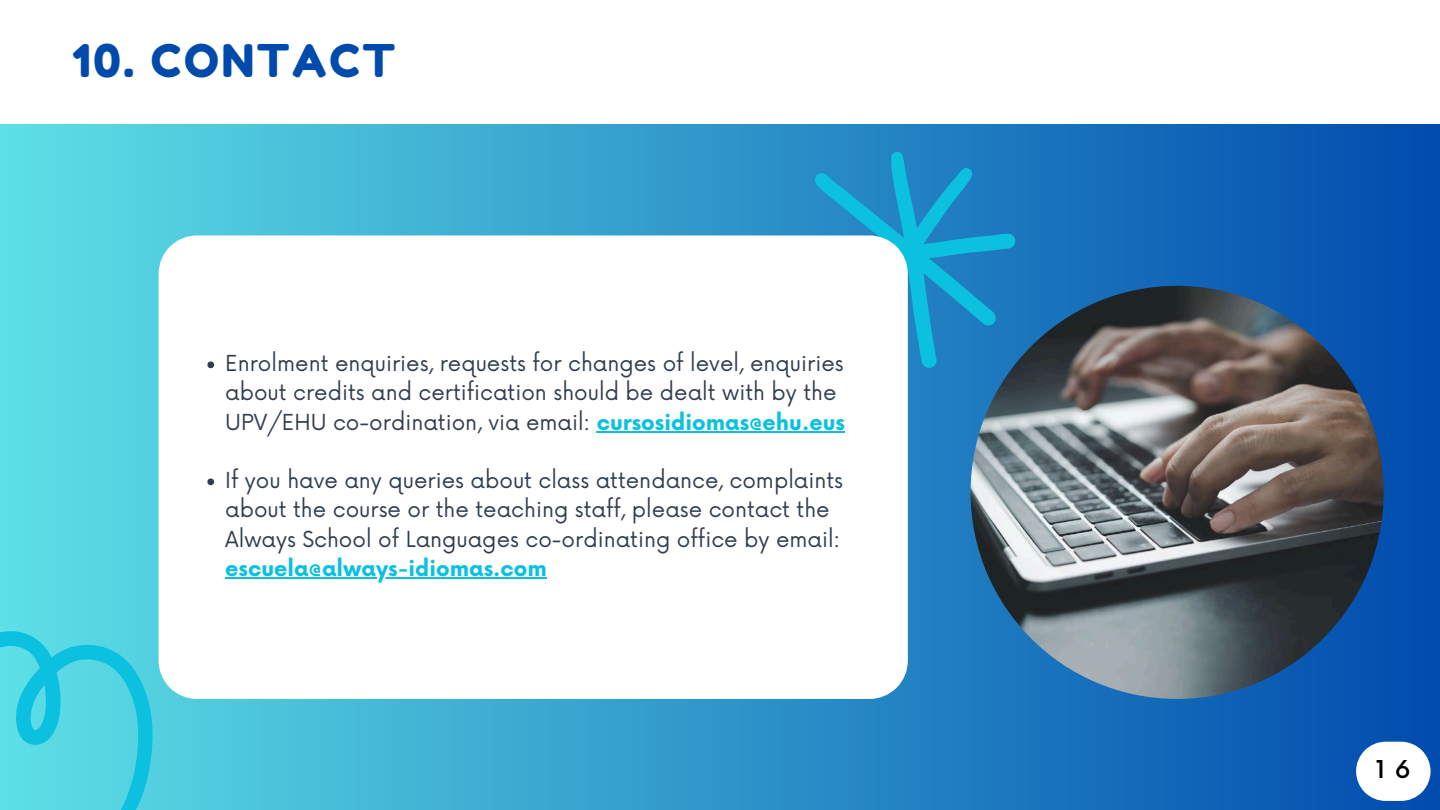
<style>
.page{position:relative;width:1440px;height:810px;background:#fff}
.page>*{position:absolute;margin:0;border:0;box-sizing:border-box;transform-origin:0 0}
.t1{font:45px "Fredoka One";letter-spacing:.06em;color:#004aad}
.t2{font:500 24px "Now";color:#000}
.t3{font:21.5px/29.2px "Now";color:#313e50}
.t4{font:700 21.5px "Now";color:#0cc0df}
.s1{font-weight:700;color:#0cc0df}
</style>
<div class="page">
<div style="left:0;top:0;width:1440px;height:810px;background:linear-gradient(to right,#5de0e6,#014bad)"></div>
<svg style="left:798px;top:151px;width:220px;height:218px;background:#1b8fc8"></svg>
<svg style="left:0;top:584px;width:192px;height:226px;background:#4bd3e2"></svg>
<div style="left:0;top:0;width:1440px;height:124px;background:#fff"></div>
<svg style="left:159px;top:235px;width:749px;height:464px"></svg>
<img style="left:971px;top:286px;width:413px;height:413px;border-radius:50%">
<svg style="left:1356px;top:742px;width:75px;height:59px"></svg>
<svg style="left:207px;top:361px;width:7px;height:7px"></svg>
<hr style="left:597px;top:431px;width:248px;height:2px;background:#0cc0df">
<svg style="left:207px;top:478px;width:7px;height:7px"></svg>
<hr style="left:225px;top:577px;width:322px;height:2px;background:#0cc0df">
<h1 class="t1" style="left:73px;top:33px;width:324px">10. CONTACT</h1>
<p class="t3" style="left:225px;top:350px;width:621px">Enrolment enquiries, requests for changes of level, enquiries about credits and certification should be dealt with by the<br>UPV/EHU co-ordination, via email: <span class="s1">cursosidiomas@ehu.eus</span></p>
<p class="t3" style="left:225px;top:467px;width:619px">If you have any queries about class attendance, complaints about the course or the teaching staff, please contact the<br>Always School of Languages co-ordinating office by email:</p>
<p class="t4" style="left:225px;top:557px;width:323px">escuela@always-idiomas.com</p>
<p class="t2" style="left:1376px;top:757px;width:36px">1 6</p>
</div>
